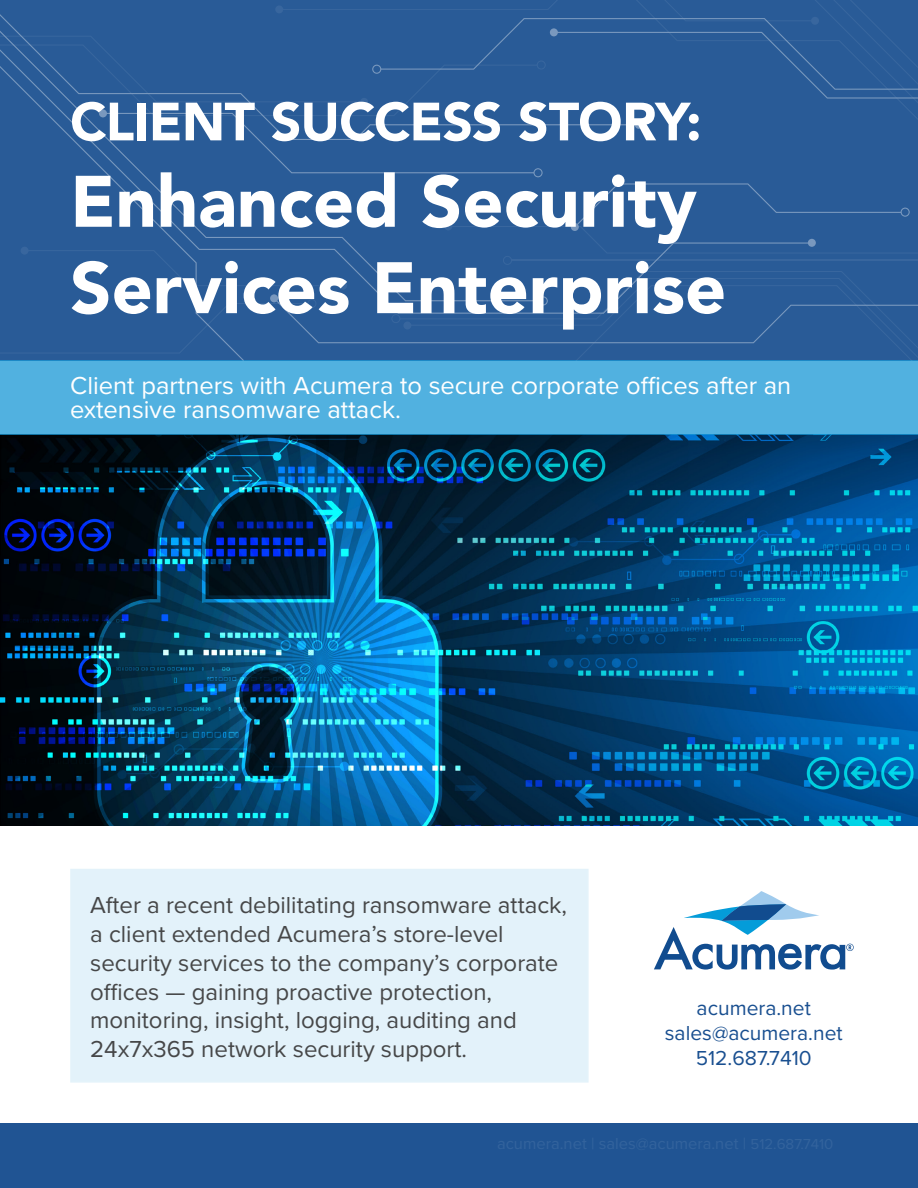
<style>
.page{position:relative;width:918px;height:1188px;background:#fff}
.page>*{position:absolute;margin:0;border:0;box-sizing:border-box;transform-origin:0 0}
.t1{font:900 72px/86.4px "Avenir";color:#fff}
.t2{font:900 53.25px "Avenir";letter-spacing:-.015em;color:#fff}
.Bullets{font:25.5px/24px "Proxima Nova";color:#fff}
.t3{font:24px/28.8px "Proxima Nova";color:#464748}
.Caps_Large{font:21px/25.2px "Proxima Nova";color:#194f90;text-align:center}
</style>
<div class="page">
<img style="left:0;top:435px;width:918px;height:390px">
<div style="left:0;top:1123px;width:918px;height:65px;background:#205493"></div>
<div style="left:0;top:360px;width:918px;height:75px;background:#51b1e0"></div>
<svg style="left:0;top:177px;width:244px;height:6px"></svg>
<div style="left:0;top:0;width:918px;height:177px;background:#295b97"></div>
<div style="left:0;top:183px;width:918px;height:177px;background:#295b97"></div>
<div style="left:403px;top:321px;width:8px;height:9px;background:#38669e;border-radius:50%"></div>
<div style="left:339px;top:282px;width:8px;height:8px;background:#38669e;border-radius:50%"></div>
<div style="left:21px;top:247px;width:8px;height:8px;background:#38669e;border-radius:50%"></div>
<div style="left:275px;top:5px;width:8px;height:8px;background:#38669e;border-radius:50%"></div>
<div style="left:360px;top:98px;width:8px;height:8px;background:#38669e;border-radius:50%"></div>
<div style="left:811px;top:17px;width:8px;height:8px;background:#38669e;border-radius:50%"></div>
<div style="left:444px;top:222px;width:8px;height:8px;background:#38669e;border-radius:50%"></div>
<div style="left:70px;top:869px;width:519px;height:214px;background:#e3f2fa"></div>
<svg style="left:654px;top:891px;width:200px;height:79px"></svg>
<p class="t2" style="left:70px;top:76px;width:633px">CLIENT SUCCESS STORY:</p>
<p class="t1" style="left:70px;top:157px;width:658px">Enhanced Security<br>Services Enterprise</p>
<p class="Bullets" style="left:70px;top:372px;width:723px">Client partners with Acumera to secure corporate offices after an extensive ransomware attack.</p>
<p class="t3" style="left:90px;top:890px;width:478px">After a recent debilitating ransomware attack, a client extended Acumera’s store-level security services to the company’s corporate offices — gaining proactive protection, monitoring, insight, logging, auditing and 24x7x365 network security support.</p>
<p class="Caps_Large" style="left:697px;top:994px;width:116px">acumera.net</p>
<p class="Caps_Large" style="left:665px;top:1019px;width:179px">sales@acumera.net<br>512.687.7410</p>
</div>
